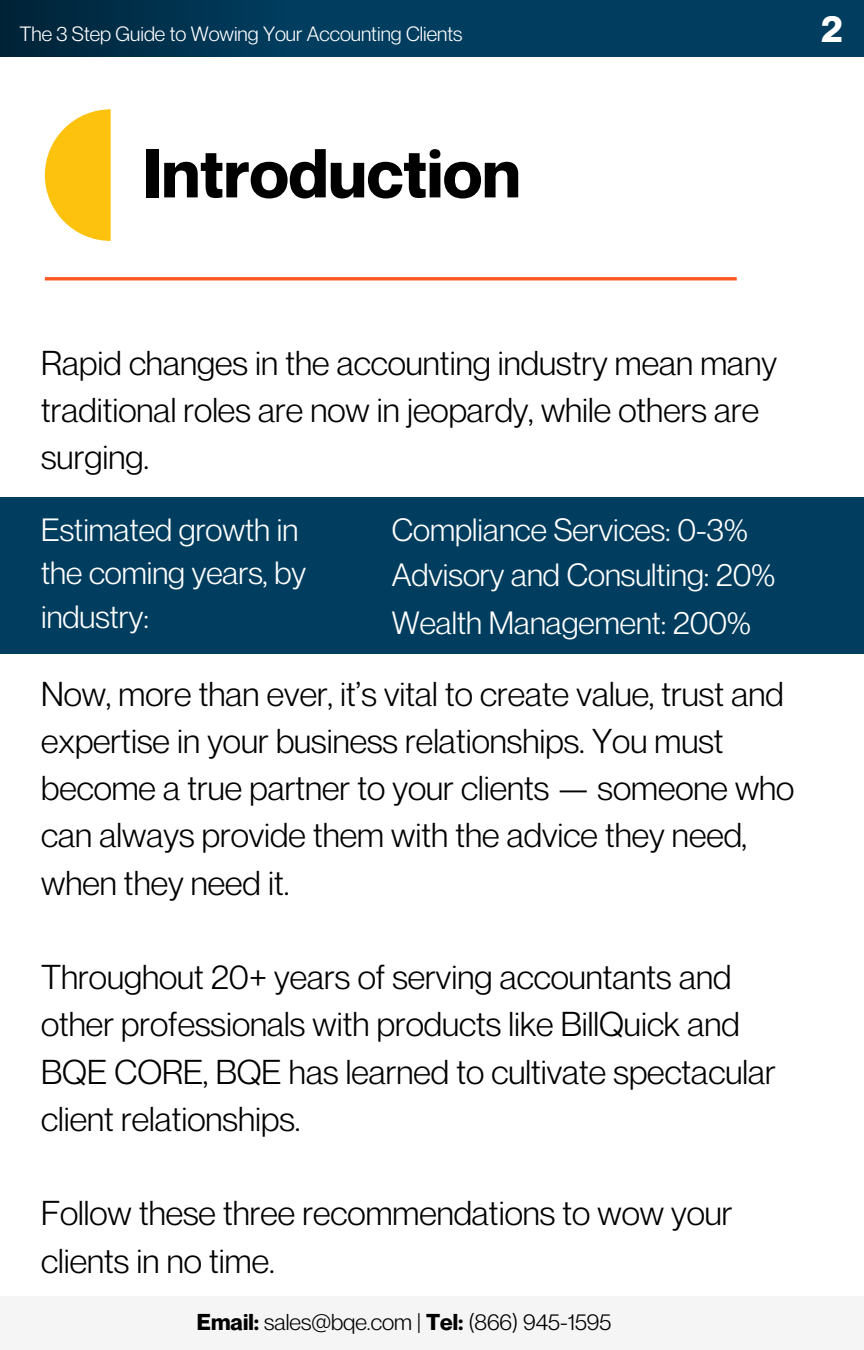
<style>
.page{position:relative;width:864px;height:1350px;background:#fff}
.page>*{position:absolute;margin:0;border:0;box-sizing:border-box;transform-origin:0 0}
.t1{font:700 67.5px "Neue Montreal";color:#000}
.t2{font:700 36.9px "Neue Montreal";color:#fff}
.t3{font:33.75px/47.2px "Neue Montreal";color:#000}
.t4{font:31.5px/43.9px "Neue Montreal";color:#fff}
.t5{font:22.5px "Neue Montreal";color:#000}
.t6{font:20.25px "Neue Montreal";color:#fff}
.s1{font-weight:700}
</style>
<div class="page">
<div style="left:0;top:1297px;width:864px;height:53px;background:#f5f5f5"></div>
<svg style="left:0;top:0;width:864px;height:57px;background:#003857"></svg>
<svg style="left:45px;top:109px;width:66px;height:132px"></svg>
<hr style="left:45px;top:277px;width:692px;height:3px;background:#ff5722">
<div style="left:0;top:497px;width:864px;height:157px;background:#003d5f"></div>
<p class="t6" style="left:20px;top:22px;width:445px">The 3 Step Guide to Wowing Your Accounting Clients</p>
<p class="t2" style="left:821px;top:6px;width:23px">2</p>
<h1 class="t1" style="left:143px;top:132px;width:379px">Introduction</h1>
<p class="t3" style="left:41px;top:339px;width:737px">Rapid changes in the accounting industry mean many traditional roles are now in jeopardy, while others are surging.</p>
<p class="t4" style="left:41px;top:507px;width:266px">Estimated growth in the coming years, by industry:</p>
<p class="t4" style="left:392px;top:506px;width:385px;line-height:45px">Compliance Services: 0-3%<br>Advisory and Consulting: 20%</p>
<p class="t4" style="left:392px;top:601px;width:361px">Wealth Management: 200%</p>
<p class="t3" style="left:41px;top:670px;width:755px">Now, more than ever, it’s vital to create value, trust and expertise in your business relationships. You must become a true partner to your clients — someone who can always provide them with the advice they need, when they need it.</p>
<p class="t3" style="left:41px;top:953px;width:736px">Throughout 20+ years of serving accountants and other professionals with products like BillQuick and BQE CORE, BQE has learned to cultivate spectacular client relationships.</p>
<p class="t3" style="left:41px;top:1189px;width:693px">Follow these three recommendations to wow your clients in no time.</p>
<p class="t5" style="left:197px;top:1308px;width:416px"><span class="s1">Email:</span> sales@bqe.com | <span class="s1">Tel:</span> (866) 945-1595</p>
</div>
